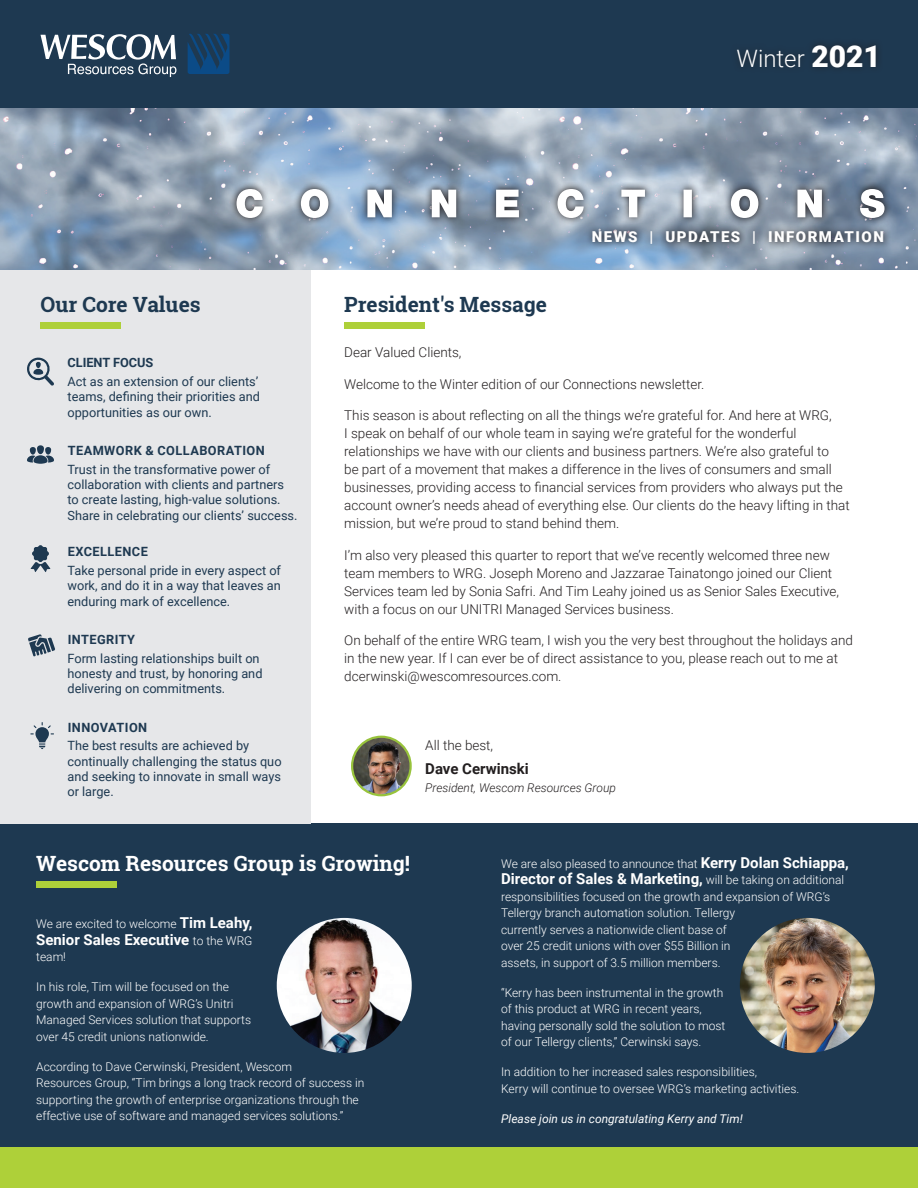
<style>
.page{position:relative;width:918px;height:1188px;background:#fff}
.page>*{position:absolute;margin:0;border:0;box-sizing:border-box;transform-origin:0 0}
.t1{font:300 24px "Roboto";color:#fff}
.t2{font:700 21px "Roboto Slab";color:#1e3951}
.t3{font:700 21px "Roboto Slab";color:#fff}
.t4{font:700 15px "Roboto";color:#fff}
.t5{font:900 15px "Roboto";letter-spacing:.1em;color:#fff}
.t6{font:700 15px "Roboto";color:#231f20}
.t7{font:300 13.5px/18px "Roboto";color:#231f20}
.t8{font:12.75px/15.3px "Roboto";color:#1e3951}
.t9{font:700 12.75px "Roboto";letter-spacing:.035em;color:#1e3951}
.t10{font:700 12.75px "Roboto";color:#1e3951}
.t11{font:300 12px/16.5px "Roboto";color:#fff}
.t12{font:italic 12px "Roboto";color:#fff}
.t13{font:italic 300 12px "Roboto";color:#231f20}
.s1{font-weight:900;font-size:30px}
.s2{font-weight:700;font-size:15px}
.s3{font-weight:300;font-size:12px}
</style>
<div class="page">
<div style="left:0;top:823px;width:918px;height:324px;background:#1e3951"></div>
<img style="left:0;top:108px;width:918px;height:162px">
<div style="left:0;top:0;width:918px;height:108px;background:#1e3951"></div>
<svg style="left:40px;top:34px;width:136px;height:43px"></svg>
<svg style="left:188px;top:34px;width:42px;height:40px"></svg>
<svg style="left:229px;top:182px;width:663px;height:43px;background:#8f9fb2"></svg>
<svg style="left:237px;top:189px;width:648px;height:29px"></svg>
<svg style="left:585px;top:224px;width:306px;height:28px;background:#758496"></svg>
<div style="left:730px;top:38px;width:153px;height:37px;background:#231f20;opacity:.75"></div>
<img style="left:352px;top:737px;width:59px;height:58px;border-radius:29px">
<div style="left:351px;top:736px;width:61px;height:60px;border:2px solid #98c33c;border-radius:50%"></div>
<div style="left:0;top:1148px;width:918px;height:40px;background:#aed039"></div>
<div style="left:36px;top:881px;width:81px;height:7px;background:#aed039"></div>
<div style="left:0;top:270px;width:310px;height:553px;background:#e6e7e9"></div>
<div style="left:40px;top:322px;width:82px;height:7px;background:#aed039"></div>
<div style="left:344px;top:322px;width:81px;height:7px;background:#aed039"></div>
<svg style="left:28px;top:634px;width:27px;height:23px"></svg>
<svg style="left:27px;top:445px;width:27px;height:19px"></svg>
<svg style="left:27px;top:357px;width:27px;height:29px"></svg>
<svg style="left:31px;top:545px;width:19px;height:27px"></svg>
<svg style="left:30px;top:722px;width:24px;height:27px"></svg>
<img style="left:277px;top:918px;width:135px;height:135px;border-radius:68px">
<img style="left:740px;top:918px;width:135px;height:135px;border-radius:68px">
<h1 class="t1" style="left:737px;top:41px;width:146px">Winter <span class="s1">2021</span></h1>
<h2 class="t2" style="left:40px;top:290px;width:162px">Our Core Values</h2>
<p class="t10" style="left:68px;top:354px;width:87px">CLIENT FOCUS</p>
<p class="t8" style="left:68px;top:373px;width:194px">Act as an extension of our clients’ teams, defining their priorities and opportunities as our own.</p>
<p class="t9" style="left:68px;top:441px;width:199px">TEAMWORK &amp; COLLABORATION</p>
<p class="t8" style="left:67px;top:461px;width:232px">Trust in the transformative power of collaboration with clients and partners to create lasting, high-value solutions.<br>Share in celebrating our clients’ success.</p>
<p class="t9" style="left:68px;top:543px;width:82px">EXCELLENCE</p>
<p class="t8" style="left:67px;top:562px;width:215px;text-align:justify">Take personal pride in every aspect of work, and do it in a way that leaves an enduring mark of excellence.</p>
<p class="t9" style="left:68px;top:630px;width:69px">INTEGRITY</p>
<p class="t8" style="left:67px;top:650px;width:197px">Form lasting relationships built on honesty and trust, by honoring and delivering on commitments.</p>
<p class="t9" style="left:68px;top:718px;width:81px">INNOVATION</p>
<p class="t8" style="left:67px;top:738px;width:216px">The best results are achieved by continually challenging the status quo and seeking to innovate in small ways or large.</p>
<p class="t5" style="left:592px;top:226px;width:294px">NEWS | UPDATES | INFORMATION</p>
<h2 class="t2" style="left:344px;top:290px;width:204px">President's Message</h2>
<p class="t7" style="left:344px;top:343px;width:119px">Dear Valued Clients,</p>
<p class="t7" style="left:344px;top:374px;width:362px">Welcome to the Winter edition of our Connections newsletter.</p>
<p class="t7" style="left:344px;top:406px;width:507px">This season is about reflecting on all the things we’re grateful for. And here at WRG,<br>I speak on behalf of our whole team in saying we’re grateful for the wonderful relationships we have with our clients and business partners. We’re also grateful to<br>be part of a movement that makes a difference in the lives of consumers and small businesses, providing access to financial services from providers who always put the account owner’s needs ahead of everything else. Our clients do the heavy lifting in that mission, but we’re proud to stand behind them.</p>
<p class="t7" style="left:344px;top:545px;width:496px">I’m also very pleased this quarter to report that we’ve recently welcomed three new team members to WRG. Joseph Moreno and Jazzarae Tainatongo joined our Client Services team led by Sonia Safri. And Tim Leahy joined us as Senior Sales Executive, with a focus on our UNITRI Managed Services business.</p>
<p class="t7" style="left:344px;top:631px;width:510px">On behalf of the entire WRG team, I wish you the very best throughout the holidays and in the new year. If I can ever be of direct assistance to you, please reach out to me at dcerwinski@wescomresources.com.</p>
<p class="t7" style="left:425px;top:735px;width:69px">All the best,</p>
<p class="t6" style="left:425px;top:759px;width:105px">Dave Cerwinski</p>
<p class="t13" style="left:425px;top:780px;width:192px">President, Wescom Resources Group</p>
<h2 class="t3" style="left:36px;top:849px;width:375px">Wescom Resources Group is Growing!</h2>
<p class="t11" style="left:36px;top:915px;width:218px">We are excited to welcome <span class="s2">Tim Leahy,</span></p>
<p class="t4" style="left:36px;top:929px;width:218px">Senior Sales Executive <span class="s3">to the WRG</span></p>
<p class="t11" style="left:36px;top:948px;width:31px">team!</p>
<p class="t11" style="left:36px;top:978px;width:216px">In his role, Tim will be focused on the growth and expansion of WRG’s Unitri Managed Services solution that supports over 45 credit unions nationwide.</p>
<p class="t11" style="left:36px;top:1058px;width:330px">According to Dave Cerwinski, President, Wescom<br>Resources Group, “Tim brings a long track record of success in supporting the growth of enterprise organizations through the effective use of software and managed services solutions.”</p>
<p class="t11" style="left:501px;top:855px;width:349px">We are also pleased to announce that <span class="s2">Kerry Dolan Schiappa,</span></p>
<p class="t4" style="left:501px;top:868px;width:345px">Director of Sales &amp; Marketing, <span class="s3">will be taking on additional</span></p>
<p class="t11" style="left:501px;top:888px;width:331px">responsibilities focused on the growth and expansion of WRG’s Tellergy branch automation solution. Tellergy<br>currently serves a nationwide client base of<br>over 25 credit unions with over $55 Billion in<br>assets, in support of 3.5 million members.</p>
<p class="t11" style="left:501px;top:984px;width:226px">“Kerry has been instrumental in the growth of this product at WRG in recent years, having personally sold the solution to most of our Tellergy clients,” Cerwinski says.</p>
<p class="t11" style="left:501px;top:1063px;width:300px">In addition to her increased sales responsibilities,<br>Kerry will continue to oversee WRG’s marketing activities.</p>
<p class="t12" style="left:501px;top:1110px;width:243px">Please join us in congratulating Kerry and Tim!</p>
</div>
